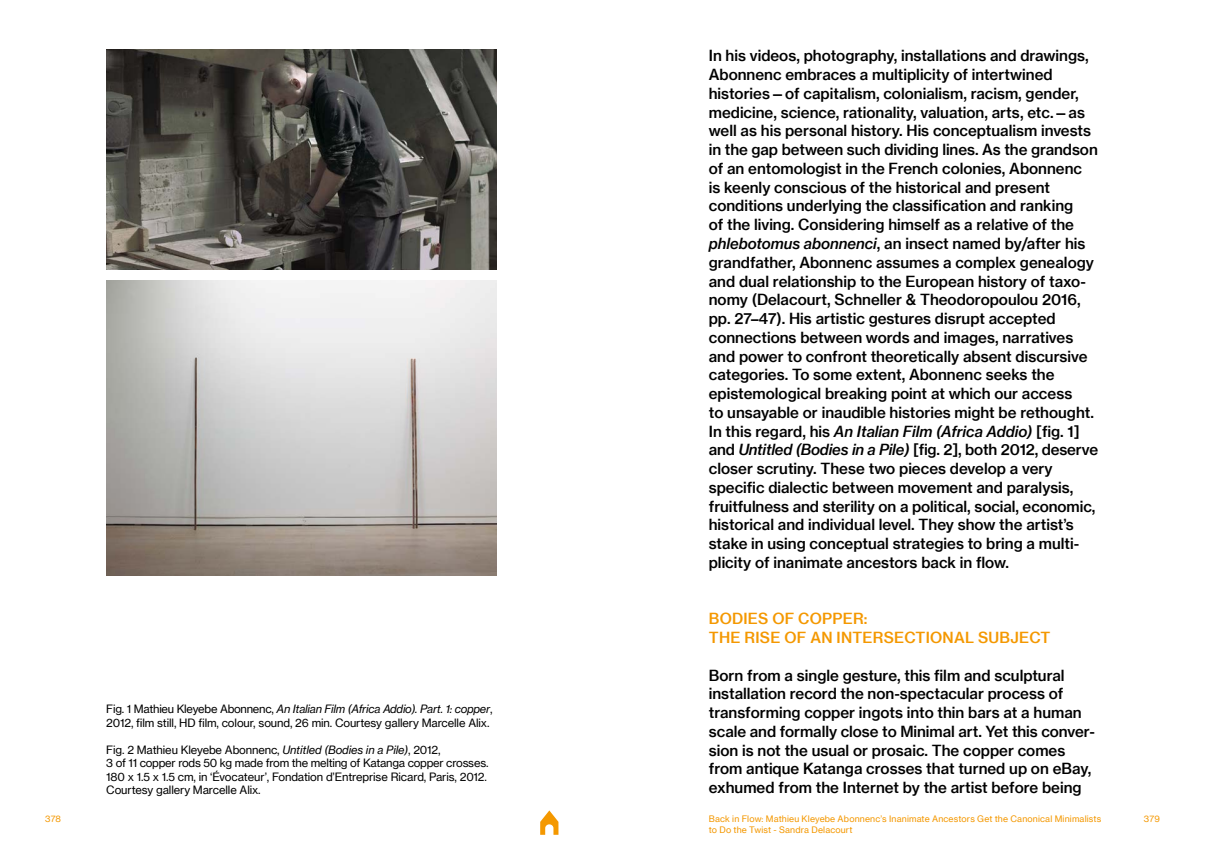
<style>
.page{position:relative;width:1205px;height:851px;background:#fff}
.page>*{position:absolute;margin:0;border:0;box-sizing:border-box;transform-origin:0 0}
.t1{font:15px/18.8px "N Haas Grotesk TX Pro 65 Md";color:#000}
.t2{font:15px "N Haas Grotesk TX Pro 66 Md It";color:#000}
.t3{font:15px/18.8px "N Haas Grotesk TX Pro 65 Md";letter-spacing:.015em;color:#f49800}
.t4{font:11.25px/13.5px "N Haas Grotesk TX Pro 55 Rg";letter-spacing:-.01em;color:#000}
.t5{font:11.25px "N Haas Grotesk TX Pro 56 It";letter-spacing:-.02em;color:#000}
.t6{font:8.75px "N Haas Grotesk TX Pro 55 Rg";letter-spacing:.02em;color:#f49800}
.s1{font-family:"N Haas Grotesk TX Pro 55 Rg"}
.s2{font-family:"N Haas Grotesk TX Pro 56 It"}
.s3{font-family:"N Haas Grotesk TX Pro 66 Md It"}
.s4{font-family:"N Haas Grotesk TX Pro 65 Md"}
</style>
<div class="page">
<img style="left:106px;top:50px;width:390px;height:219px">
<img style="left:106px;top:280px;width:390px;height:295px">
<svg style="left:540px;top:810px;width:18px;height:24px"></svg>
<p class="t5" style="left:106px;top:702px;width:388px"><span class="s1">Fig. 1 Mathieu Kleyebe Abonnenc,</span> An Italian Film (Africa Addio). Part. 1: copper<span class="s1">,</span></p>
<p class="t4" style="left:106px;top:715px;width:385px">2012, film still, HD film, colour, sound, 26 min. Courtesy gallery Marcelle Alix.</p>
<p class="t4" style="left:106px;top:742px;width:384px">Fig. 2 Mathieu Kleyebe Abonnenc, <span class="s2">Untitled (Bodies in a Pile)</span>, 2012,<br>3 of 11 copper rods 50 kg made from the melting of Katanga copper crosses.<br>180 x 1.5 x 1.5 cm, in ‘Évocateur’, Fondation d’Entreprise Ricard, Paris, 2012.<br>Courtesy gallery Marcelle Alix.</p>
<p class="t1" style="left:709px;top:46px;width:390px">In his videos, photography, installations and drawings, Abonnenc embraces a multiplicity of intertwined histories—of capitalism, colonialism, racism, gender, medicine, science, rationality, valuation, arts, etc.—as well as his personal history. His conceptualism invests in the gap between such dividing lines. As the grandson of an entomologist in the French colonies, Abonnenc<br>is keenly conscious of the historical and present conditions underlying the classification and ranking<br>of the living. Considering himself as a relative of the <span class="s3">phlebotomus abonnenci</span>, an insect named by/after his grandfather, Abonnenc assumes a complex genealogy and dual relationship to the European history of taxo&shy;nomy (Delacourt, Schneller &amp; Theodoropoulou 2016, pp. 27–47). His artistic gestures disrupt accepted connections between words and images, narratives and power to confront theoretically absent discursive categories. To some extent, Abonnenc seeks the epistemological breaking point at which our access<br>to unsayable or inaudible histories might be rethought.</p>
<p class="t2" style="left:709px;top:422px;width:372px"><span class="s4">In this regard, his</span> An Italian Film (Africa Addio) <span class="s4">[fig. 1]</span></p>
<p class="t1" style="left:709px;top:440px;width:391px">and <span class="s3">Untitled (Bodies in a Pile)</span> [fig. 2], both 2012, deserve closer scrutiny. These two pieces develop a very specific dialectic between movement and paralysis, fruitfulness and sterility on a political, social, economic, historical and individual level. They show the artist’s stake in using conceptual strategies to bring a multi&shy;plicity of inanimate ancestors back in flow.</p>
<p class="t3" style="left:709px;top:609px;width:343px">BODIES OF COPPER:<br>THE RISE OF AN INTERSECTIONAL SUBJECT</p>
<p class="t1" style="left:709px;top:665px;width:386px">Born from a single gesture, this film and sculptural installation record the non-spectacular process of transforming copper ingots into thin bars at a human scale and formally close to Minimal art. Yet this conver&shy;sion is not the usual or prosaic. The copper comes from antique Katanga crosses that turned up on eBay, exhumed from the Internet by the artist before being</p>
<p class="t6" style="left:45px;top:813px;width:17px">378</p>
<p class="t6" style="left:709px;top:813px;width:394px">Back in Flow: Mathieu Kleyebe Abonnenc’s Inanimate Ancestors Get the Canonical Minimalists</p>
<p class="t6" style="left:1144px;top:813px;width:17px">379</p>
<p class="t6" style="left:709px;top:824px;width:145px">to Do the Twist - Sandra Delacourt</p>
</div>
